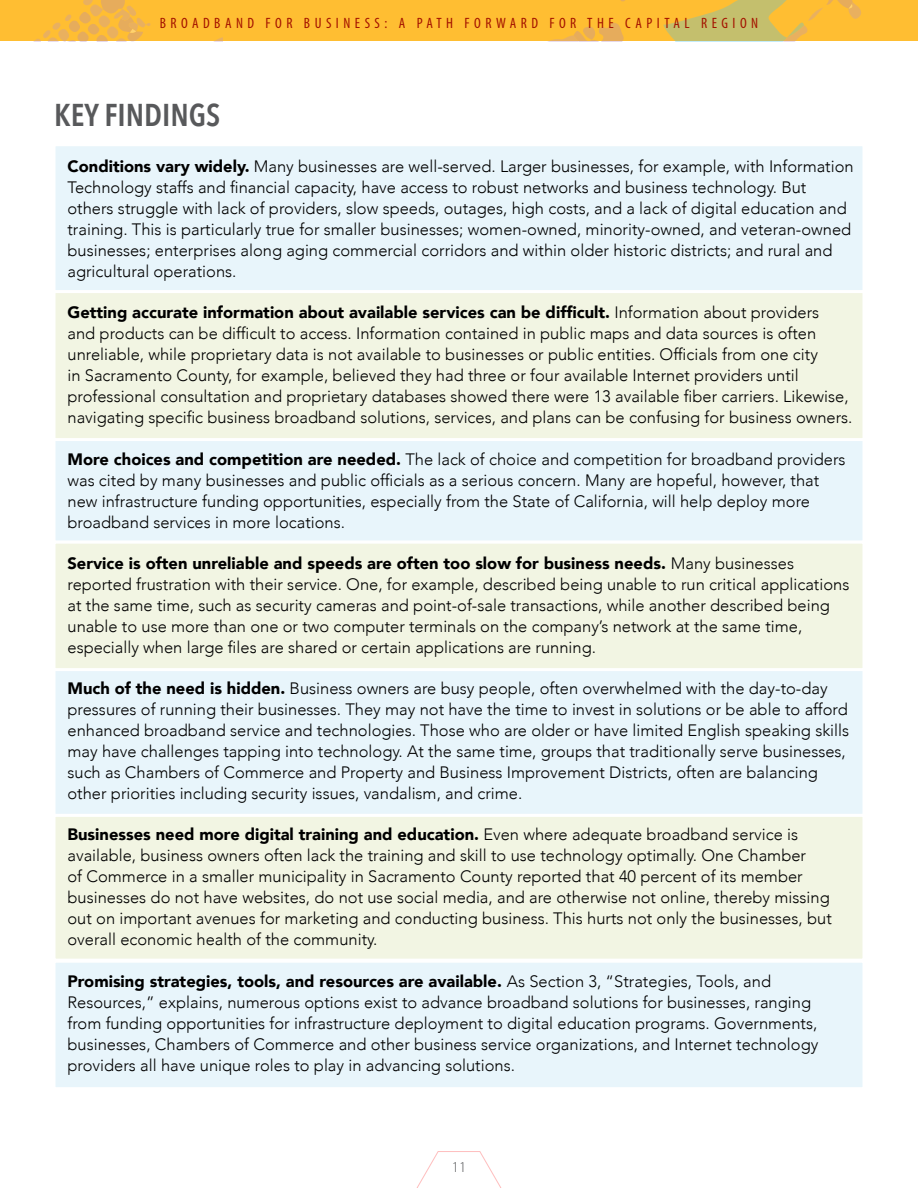
<style>
.page{position:relative;width:918px;height:1188px;background:#fff}
.page>*{position:absolute;margin:0;border:0;box-sizing:border-box;transform-origin:0 0}
.t1{font:600 31.5px "Avenir Next Condensed";color:#58595b}
.t2{font:300 16.5px/21px "Avenir";color:#000}
.t3{font:condensed 15px "Myriad Pro";letter-spacing:.3em;color:#a41300}
.t4{font:300 15px "Myriad Pro";color:#515254}
.s1{font-weight:900}
</style>
<div class="page">
<div style="left:52px;top:143px;width:814px;height:150px;background:#e8f5fb;border:3px solid #fff"></div>
<div style="left:52px;top:437px;width:814px;height:107px;background:#e8f5fb;border:3px solid #fff"></div>
<div style="left:52px;top:666px;width:814px;height:151px;background:#e8f5fb;border:3px solid #fff"></div>
<div style="left:52px;top:960px;width:814px;height:130px;background:#e8f5fb;border:3px solid #fff"></div>
<div style="left:52px;top:290px;width:814px;height:151px;background:#f2f5e3;border:3px solid #fff"></div>
<div style="left:52px;top:541px;width:814px;height:130px;background:#f2f5e3;border:3px solid #fff"></div>
<div style="left:52px;top:814px;width:814px;height:148px;background:#f2f5e3;border:3px solid #fff"></div>
<div style="left:0;top:0;width:918px;height:41px;background:#ffbe32"></div>
<svg style="left:550px;top:23px;width:74px;height:18px"></svg>
<svg style="left:663px;top:0;width:198px;height:41px"></svg>
<svg style="left:416px;top:1151px;width:86px;height:37px"></svg>
<svg style="left:215px;top:37px;width:8px;height:4px"></svg>
<svg style="left:34px;top:0;width:117px;height:41px"></svg>
<p class="t3" style="left:160px;top:14px;width:600px">BROADBAND FOR BUSINESS: A PATH FORWARD FOR THE CAPITAL REGION</p>
<h1 class="t1" style="left:54px;top:88px;width:168px">KEY FINDINGS</h1>
<p class="t2" style="left:68px;top:156px;width:788px"><span class="s1">Conditions vary widely.</span> Many businesses are well-served. Larger businesses, for example, with Information Technology staffs and financial capacity, have access to robust networks and business technology. But others struggle with lack of providers, slow speeds, outages, high costs, and a lack of digital education and training. This is particularly true for smaller businesses; women-owned, minority-owned, and veteran-owned businesses; enterprises along aging commercial corridors and within older historic districts; and rural and agricultural operations.</p>
<p class="t2" style="left:68px;top:302px;width:787px"><span class="s1">Getting accurate information about available services can be difficult.</span> Information about providers<br>and products can be difficult to access. Information contained in public maps and data sources is often unreliable, while proprietary data is not available to businesses or public entities. Officials from one city<br>in Sacramento County, for example, believed they had three or four available Internet providers until professional consultation and proprietary databases showed there were 13 available fiber carriers. Likewise, navigating specific business broadband solutions, services, and plans can be confusing for business owners.</p>
<p class="t2" style="left:68px;top:448px;width:780px"><span class="s1">More choices and competition are needed.</span> The lack of choice and competition for broadband providers was cited by many businesses and public officials as a serious concern. Many are hopeful, however, that new infrastructure funding opportunities, especially from the State of California, will help deploy more broadband services in more locations.</p>
<p class="t2" style="left:68px;top:553px;width:783px"><span class="s1">Service is often unreliable and speeds are often too slow for business needs.</span> Many businesses reported frustration with their service. One, for example, described being unable to run critical applications at the same time, such as security cameras and point-of-sale transactions, while another described being unable to use more than one or two computer terminals on the company’s network at the same time, especially when large files are shared or certain applications are running.</p>
<p class="t2" style="left:68px;top:678px;width:783px"><span class="s1">Much of the need is hidden.</span> Business owners are busy people, often overwhelmed with the day-to-day pressures of running their businesses. They may not have the time to invest in solutions or be able to afford enhanced broadband service and technologies. Those who are older or have limited English speaking skills may have challenges tapping into technology. At the same time, groups that traditionally serve businesses, such as Chambers of Commerce and Property and Business Improvement Districts, often are balancing other priorities including security issues, vandalism, and crime.</p>
<p class="t2" style="left:68px;top:824px;width:766px"><span class="s1">Businesses need more digital training and education.</span> Even where adequate broadband service is available, business owners often lack the training and skill to use technology optimally. One Chamber<br>of Commerce in a smaller municipality in Sacramento County reported that 40 percent of its member businesses do not have websites, do not use social media, and are otherwise not online, thereby missing out on important avenues for marketing and conducting business. This hurts not only the businesses, but overall economic health of the community.</p>
<p class="t2" style="left:68px;top:970px;width:752px"><span class="s1">Promising strategies, tools, and resources are available.</span> As Section 3, “Strategies, Tools, and Resources,” explains, numerous options exist to advance broadband solutions for businesses, ranging from funding opportunities for infrastructure deployment to digital education programs. Governments, businesses, Chambers of Commerce and other business service organizations, and Internet technology providers all have unique roles to play in advancing solutions.</p>
<p class="t4" style="left:452px;top:1158px;width:16px">11</p>
</div>
